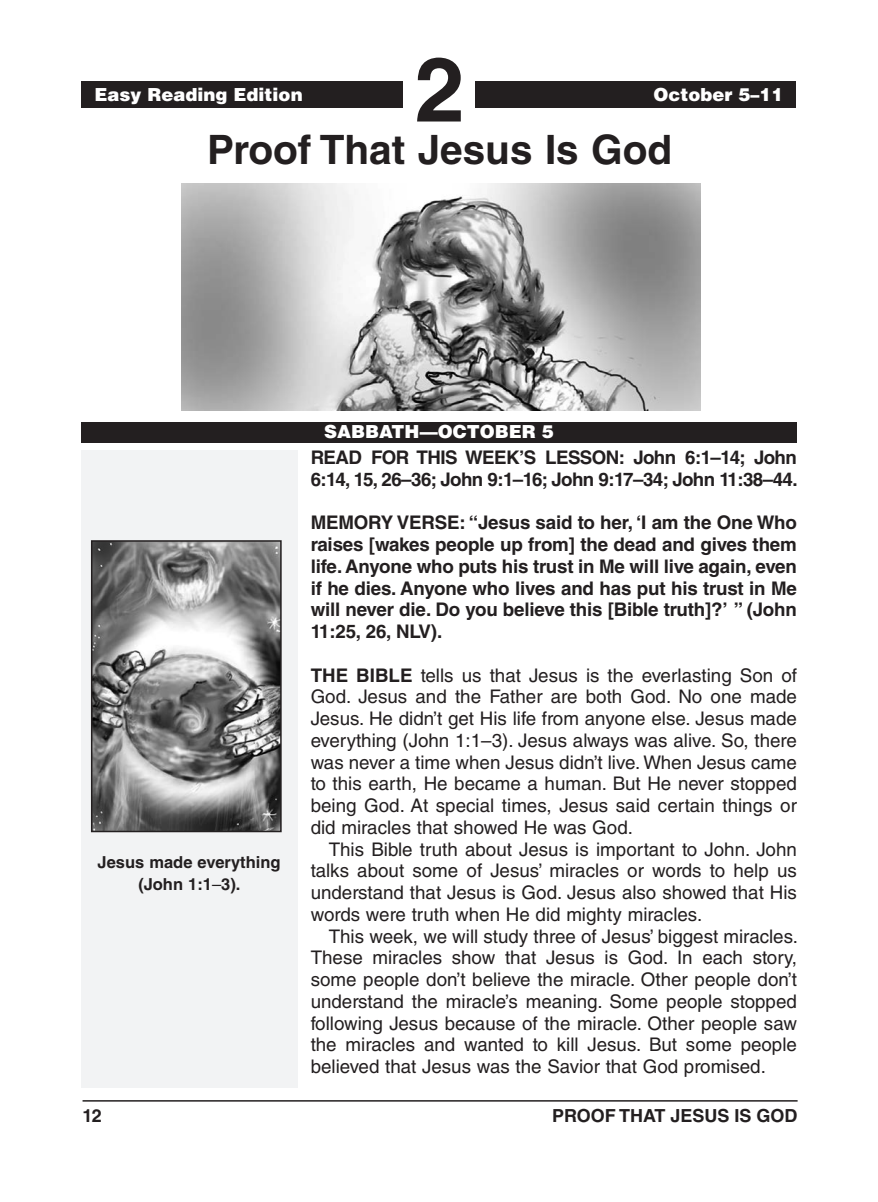
<style>
.page{position:relative;width:878px;height:1202px;background:#fff}
.page>*{position:absolute;margin:0;border:0;box-sizing:border-box;transform-origin:0 0}
.t1{font:700 90px "Helvetica LT Std";color:#231f20}
.Lesson_Title{font:700 40.5px "Helvetica LT Std";color:#231f20}
.Body_Text{font:18.75px/21.8px "Helvetica LT Std";color:#231f20;text-align:justify}
.Body_Text_NoIndent_S{font:18.75px/21.8px "Helvetica LT Std";color:#231f20;text-align:justify}
.Body_Text_NoIndent_B{font:700 18.75px/21.8px "Helvetica LT Std";letter-spacing:-.03em;color:#231f20}
.Definitions_Heading{font:900 18px "Helvetica LT Std";color:#fff}
.t2{font:700 18px "Helvetica LT Std";color:#231f20}
.Running_Head_-_Right{font:900 18px "Helvetica LT Std";color:#fff}
.Image_Captions{font:700 16.5px/21.8px "Helvetica LT Std";color:#231f20;text-align:center}
.s1{font-weight:400}
.s2{font-weight:700}
</style>
<div class="page">
<hr style="left:82px;top:1100px;width:715px;height:1px;background:#231f20">
<div style="left:81px;top:450px;width:216px;height:637px;background:#f2f3f4"></div>
<div style="left:82px;top:81px;width:321px;height:27px;background:#231f20"></div>
<div style="left:472px;top:81px;width:323px;height:27px;background:#231f20"></div>
<div style="left:405px;top:55px;width:69px;height:76px;background:#fff"></div>
<div style="left:81px;top:422px;width:715px;height:20px;background:#231f20"></div>
<img style="left:182px;top:183px;width:518px;height:227px">
<img style="left:94px;top:543px;width:185px;height:286px">
<div style="left:91px;top:540px;width:191px;height:292px;border:2px solid #231f20"></div>
<p class="Definitions_Heading" style="left:94px;top:82px;width:210px">Easy Reading Edition</p>
<h1 class="t1" style="left:415px;top:35px;width:52px">2</h1>
<p class="Running_Head_-_Right" style="left:653px;top:82px;width:132px">October 5–11</p>
<p class="Lesson_Title" style="left:207px;top:125px;width:466px">Proof That Jesus Is God</p>
<p class="Image_Captions" style="left:98px;top:851px;width:185px">Jesus made everything (John 1:1<span class="s1">–</span>3).</p>
<p class="Definitions_Heading" style="left:324px;top:420px;width:231px">SABBATH—OCTOBER 5</p>
<p class="Body_Text_NoIndent_B" style="left:310px;top:446px;width:488px">READ FOR THIS WEEK’S LESSON: John 6:1–14; John<br>6:14, 15, 26–36; John 9:1–16; John 9:17–34; John 11:38–44.</p>
<p class="Body_Text_NoIndent_B" style="left:310px;top:511px;width:488px;text-align:justify">MEMORY VERSE: “Jesus said to her, ‘I am the One Who raises [wakes people up from] the dead and gives them life. Anyone who puts his trust in Me will live again, even if he dies. Anyone who lives and has put his trust in Me will never die. Do you believe this [Bible truth]?’ ” (John 11:25, 26, NLV).</p>
<p class="Body_Text_NoIndent_S" style="left:310px;top:664px;width:488px"><span class="s2">THE BIBLE</span> tells us that Jesus is the everlasting Son of God. Jesus and the Father are both God. No one made Jesus. He didn’t get His life from anyone else. Jesus made everything (John 1:1–3). Jesus always was alive. So, there was never a time when Jesus didn’t live. When Jesus came to this earth, He became a human. But He never stopped being God. At special times, Jesus said certain things or did miracles that showed He was God.</p>
<p class="Body_Text" style="left:310px;top:838px;width:488px;text-indent:18px">This Bible truth about Jesus is important to John. John talks about some of Jesus’ miracles or words to help us understand that Jesus is God. Jesus also showed that His words were truth when He did mighty miracles.</p>
<p class="Body_Text" style="left:310px;top:925px;width:489px;text-indent:18px">This week, we will study three of Jesus’ biggest miracles.<br>These miracles show that Jesus is God. In each story, some people don’t believe the miracle. Other people don’t understand the miracle’s meaning. Some people stopped following Jesus because of the miracle. Other people saw the miracles and wanted to kill Jesus. But some people believed that Jesus was the Savior that God promised.</p>
<p class="Definitions_Heading" style="left:356px;top:420px;width:154px">SABBATH—DAT</p>
<p class="t2" style="left:82px;top:1104px;width:21px">12</p>
<p class="t2" style="left:552px;top:1104px;width:247px">PROOF THAT JESUS IS GOD</p>
</div>
